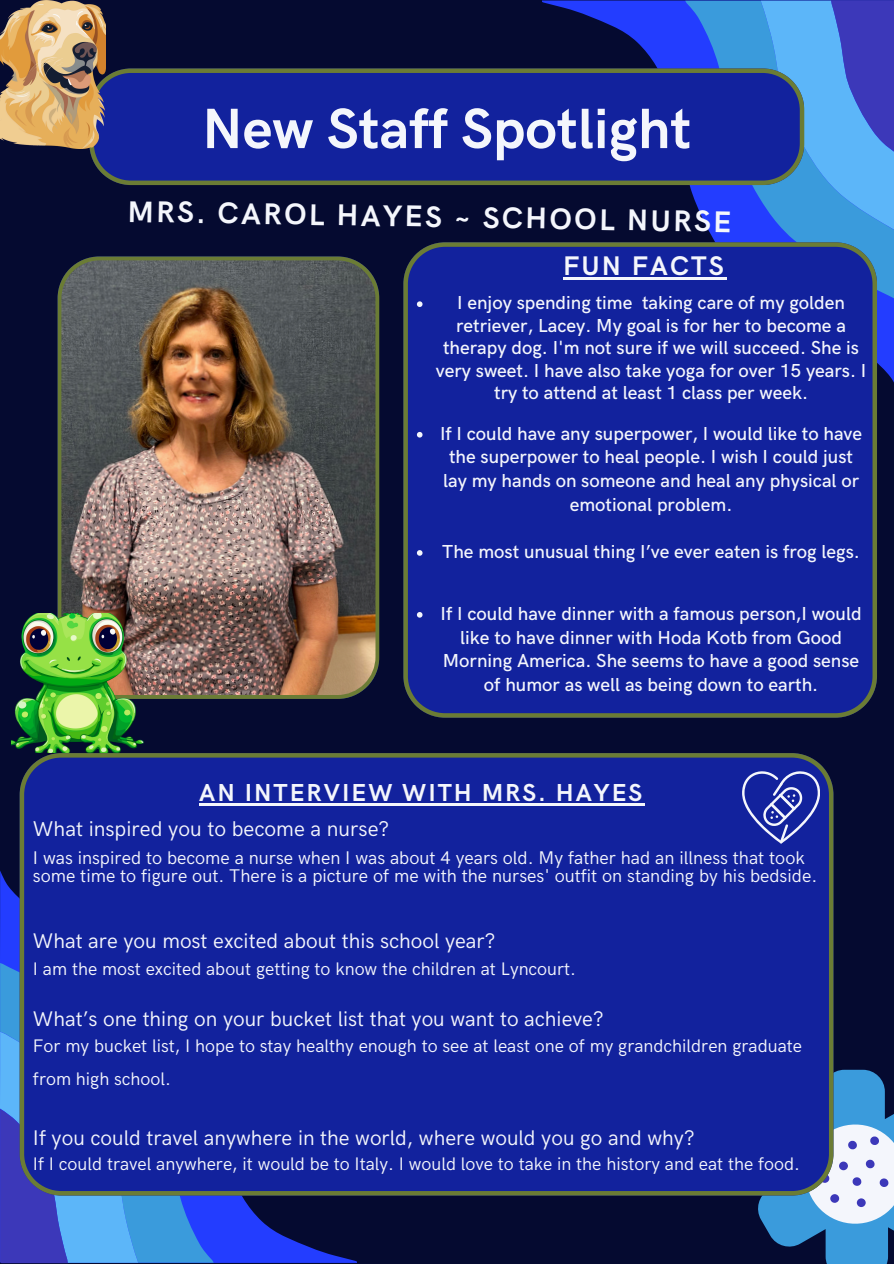
<style>
.page{position:relative;width:894px;height:1264px;background:#fff}
.page>*{position:absolute;margin:0;border:0;box-sizing:border-box;transform-origin:0 0}
.t1{font:700 57px "HK Grotesk";color:#f4f6fc}
.t2{font:700 30px "HK Grotesk";color:#f4f6fc}
.t3{font:700 27px "HK Grotesk";letter-spacing:.08em;color:#f4f6fc}
.t4{font:700 24.6px "HK Grotesk";letter-spacing:.08em;color:#f4f6fc}
.t5{font:21.45px "HK Grotesk";color:#f4f6fc}
.t6{font:21.3px "HK Grotesk";color:#f4f6fc}
.t7{font:500 18.9px/23.7px "HK Grotesk";color:#f4f6fc;text-align:center}
.t8{font:18.45px/18px "HK Grotesk";color:#f4f6fc}
.t9{font:18.3px/32.7px "HK Grotesk";color:#f4f6fc}
</style>
<div class="page">
<div style="left:0;top:0;width:893px;height:1263px;background:#050a30"></div>
<svg style="left:542px;top:0;width:351px;height:393px"></svg>
<svg style="left:685px;top:1px;width:208px;height:299px;background:#2c66dd"></svg>
<svg style="left:760px;top:0;width:133px;height:231px;background:#4b8fe3"></svg>
<svg style="left:89px;top:68px;width:715px;height:117px;background:#192a94"></svg>
<svg style="left:0;top:870px;width:357px;height:392px;fill:#233dff"></svg>
<svg style="left:0;top:963px;width:213px;height:299px;background:#3585e1"></svg>
<svg style="left:0;top:1031px;width:138px;height:231px;background:#4b7bd9"></svg>
<svg style="left:753px;top:1069px;width:140px;height:194px"></svg>
<svg style="left:58px;top:256px;width:321px;height:442px;background:#5d6938"></svg>
<img style="left:61px;top:260px;width:314px;height:434px">
<div style="left:403px;top:242px;width:473px;height:475px;background:#12229d"></div>
<div style="left:20px;top:753px;width:813px;height:442px;background:#12229d"></div>
<img style="left:12px;top:613px;width:131px;height:139px">
<img style="left:0;top:0;width:106px;height:148px">
<svg style="left:741px;top:769px;width:78px;height:74px;background:#3947ad"></svg>
<svg style="left:417px;top:301px;width:5px;height:6px"></svg>
<svg style="left:417px;top:432px;width:5px;height:5px"></svg>
<svg style="left:417px;top:550px;width:5px;height:5px"></svg>
<svg style="left:417px;top:612px;width:5px;height:5px"></svg>
<hr style="left:563px;top:278px;width:162px;height:2px;background:#f4f6fc">
<hr style="left:199px;top:803px;width:445px;height:2px;background:#f4f6fc">
<p class="t1" style="left:202px;top:97px;width:490px">New Staff Spotlight</p>
<h3 class="t2" style="left:128px;top:194px;width:605px;rotate:1deg">MRS. CAROL HAYES ~ SCHOOL NURSE</h3>
<p class="t3" style="left:563px;top:251px;width:162px">FUN FACTS</p>
<p class="t7" style="left:435px;top:292px;width:432px;line-height:22.5px">I enjoy spending time taking care of my golden retriever, Lacey. My goal is for her to become a therapy dog. I'm not sure if we will succeed. She is very sweet. I have also take yoga for over 15 years. I try to attend at least 1 class per week.</p>
<p class="t7" style="left:440px;top:422px;width:423px">If I could have any superpower, I would like to have the superpower to heal people. I wish I could just lay my hands on someone and heal any physical or emotional problem.</p>
<p class="t7" style="left:442px;top:540px;width:419px">The most unusual thing I’ve ever eaten is frog legs.</p>
<p class="t7" style="left:440px;top:602px;width:422px">If I could have dinner with a famous person,I would like to have dinner with Hoda Kotb from Good Morning America. She seems to have a good sense of humor as well as being down to earth.</p>
<p class="t4" style="left:199px;top:779px;width:444px">AN INTERVIEW WITH MRS. HAYES</p>
<h1 class="t5" style="left:33px;top:816px;width:357px">What inspired you to become a nurse?</h1>
<h2 class="t8" style="left:33px;top:849px;width:785px">I was inspired to become a nurse when I was about 4 years old. My father had an illness that took some time to figure out. There is a picture of me with the nurses' outfit on standing by his bedside.</h2>
<h3 class="t6" style="left:33px;top:928px;width:464px">What are you most excited about this school year?</h3>
<p class="t9" style="left:33px;top:952px;width:544px">I am the most excited about getting to know the children at Lyncourt.</p>
<p class="t6" style="left:33px;top:1007px;width:572px">What’s one thing on your bucket list that you want to achieve?</p>
<p class="t9" style="left:33px;top:1030px;width:770px">For my bucket list, I hope to stay healthy enough to see at least one of my grandchildren graduate from high school.</p>
<p class="t6" style="left:33px;top:1125px;width:663px">If you could travel anywhere in the world, where would you go and why?</p>
<p class="t9" style="left:33px;top:1148px;width:768px">If I could travel anywhere, it would be to Italy. I would love to take in the history and eat the food.</p>
</div>
